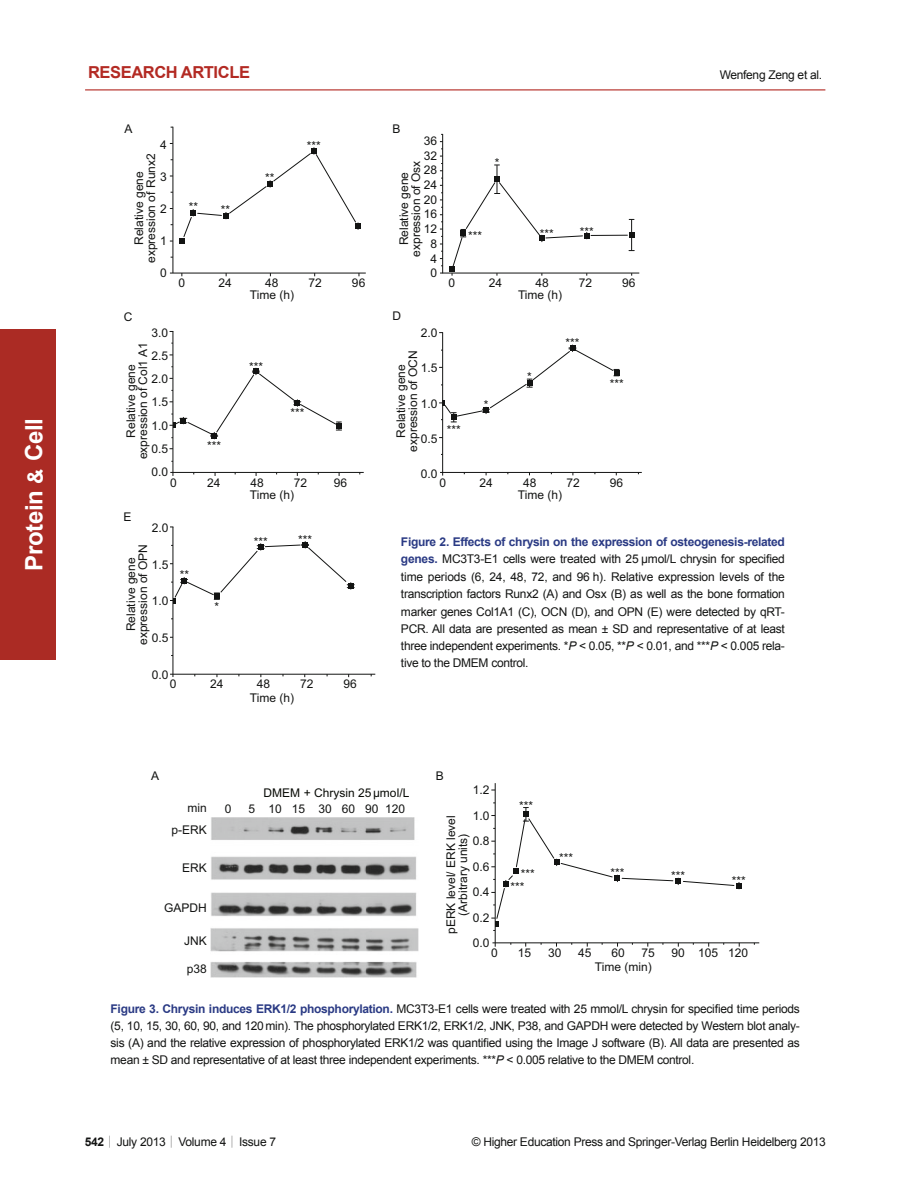
<style>
.page{position:relative;width:919px;height:1204px;background:#fff}
.page>*{position:absolute;margin:0;border:0;box-sizing:border-box;transform-origin:0 0}
.t1{font:700 24px "Arial";letter-spacing:-.01em;color:#fff}
.t2{font:700 21px "Arial";color:#fff}
.t3{font:700 16.5px "Arial";letter-spacing:-.025em;color:#b32a23}
.t4{font:12px/14.7px "Arial";color:#131413;text-align:center}
.t5{font:12px "Arial";letter-spacing:-.025em;color:#131413}
.t6{font:12px "Arial";color:#090b06}
.s1{font-weight:700;color:#2a3a84}
.s2{font-style:italic}
.s3{font-weight:700}
.s4{font-family:"Sim Sun"}
</style>
<div class="page">
<hr style="left:85px;top:89px;width:740px;height:1px;background:#b32a23">
<div style="left:0;top:329px;width:55px;height:330px;background:#ab2b24"></div>
<hr style="left:170px;top:272px;width:196px;height:1px;background:#131413">
<hr style="left:172px;top:127px;width:1px;height:146px;background:#131413">
<svg style="left:179px;top:148px;width:182px;height:95px"></svg>
<svg style="left:629px;top:232px;width:5px;height:6px"></svg>
<hr style="left:631px;top:219px;width:1px;height:31px;background:#131413">
<hr style="left:591px;top:235px;width:36px;height:1px;background:#131413">
<svg style="left:449px;top:164px;width:140px;height:112px"></svg>
<hr style="left:442px;top:134px;width:1px;height:139px;background:#131413">
<hr style="left:440px;top:272px;width:199px;height:1px;background:#131413">
<hr style="left:172px;top:331px;width:1px;height:145px;background:#131413">
<hr style="left:170px;top:472px;width:194px;height:1px;background:#131413">
<svg style="left:169px;top:366px;width:173px;height:73px"></svg>
<hr style="left:440px;top:472px;width:201px;height:1px;background:#131413">
<hr style="left:442px;top:333px;width:1px;height:142px;background:#131413">
<svg style="left:439px;top:345px;width:180px;height:77px"></svg>
<hr style="left:172px;top:527px;width:1px;height:150px;background:#131413">
<hr style="left:170px;top:673px;width:205px;height:1px;background:#131413">
<svg style="left:170px;top:541px;width:184px;height:62px"></svg>
<img style="left:211px;top:817px;width:207px;height:160px">
<hr style="left:494px;top:783px;width:1px;height:163px;background:#131413">
<hr style="left:492px;top:942px;width:267px;height:1px;background:#131413">
<svg style="left:491px;top:802px;width:250px;height:129px"></svg>
<h1 class="t1" style="left:21px;top:571px;width:155px;rotate:-90deg">Protein Cell</h1>
<h2 class="t2" style="left:24px;top:483px;width:17px;rotate:-90deg">&amp;</h2>
<h3 class="t3" style="left:88px;top:64px;width:163px">RESEARCH ARTICLE</h3>
<p class="t5" style="left:719px;top:68px;width:104px">Wenfeng Zeng et al.</p>
<p class="t4" style="left:124px;top:123px;width:10px">A</p>
<p class="t4" style="left:160px;top:138px;width:8px">4</p>
<p class="t4" style="left:307px;top:140px;width:16px">***</p>
<p class="t4" style="left:160px;top:170px;width:8px">3</p>
<p class="t4" style="left:160px;top:202px;width:8px">2</p>
<p class="t4" style="left:160px;top:234px;width:8px">1</p>
<p class="t4" style="left:160px;top:266px;width:8px">0</p>
<p class="t4" style="left:134px;top:263px;width:111px;line-height:12px;rotate:-90deg">Relative gene expression of Runx2</p>
<p class="t4" style="left:265px;top:172px;width:11px">**</p>
<p class="t4" style="left:189px;top:201px;width:11px">**</p>
<p class="t4" style="left:221px;top:204px;width:11px">**</p>
<p class="t4" style="left:178px;top:276px;width:8px">0</p>
<p class="t4" style="left:218px;top:276px;width:15px">24</p>
<p class="t4" style="left:265px;top:276px;width:15px">48</p>
<p class="t4" style="left:308px;top:276px;width:15px">72</p>
<p class="t4" style="left:352px;top:276px;width:15px">96</p>
<p class="t4" style="left:124px;top:310px;width:10px">C</p>
<p class="t4" style="left:250px;top:288px;width:46px">Time (h)</p>
<p class="t4" style="left:151px;top:322px;width:18px;line-height:23.2px;text-align:justify">3.0<br>2.5<br>2.0<br>1.5<br>1.0<br>0.5<br>0.0</p>
<p class="t4" style="left:126px;top:459px;width:118px;line-height:12px;rotate:-90deg">Relative gene expression of Col1 A1</p>
<p class="t4" style="left:249px;top:360px;width:16px">***</p>
<p class="t4" style="left:290px;top:407px;width:16px">***</p>
<p class="t4" style="left:207px;top:439px;width:16px">***</p>
<p class="t4" style="left:170px;top:476px;width:8px">0</p>
<p class="t4" style="left:207px;top:476px;width:15px">24</p>
<p class="t4" style="left:250px;top:476px;width:15px">48</p>
<p class="t4" style="left:294px;top:476px;width:15px">72</p>
<p class="t4" style="left:334px;top:476px;width:15px">96</p>
<p class="t4" style="left:124px;top:510px;width:10px">E</p>
<p class="t4" style="left:250px;top:489px;width:46px">Time (h)</p>
<p class="t4" style="left:152px;top:521px;width:18px">2.0</p>
<p class="t4" style="left:152px;top:558px;width:18px">1.5</p>
<p class="t4" style="left:152px;top:595px;width:18px">1.0</p>
<p class="t4" style="left:152px;top:632px;width:18px">0.5</p>
<p class="t4" style="left:152px;top:668px;width:18px">0.0</p>
<p class="t4" style="left:298px;top:534px;width:16px">***</p>
<p class="t4" style="left:254px;top:535px;width:16px">***</p>
<p class="t4" style="left:126px;top:645px;width:102px;line-height:12px;rotate:-90deg">Relative gene expression of OPN</p>
<p class="t4" style="left:180px;top:569px;width:11px">**</p>
<p class="t4" style="left:214px;top:600px;width:6px">*</p>
<p class="t4" style="left:170px;top:677px;width:8px">0</p>
<p class="t4" style="left:210px;top:677px;width:15px">24</p>
<p class="t4" style="left:257px;top:677px;width:15px">48</p>
<p class="t4" style="left:300px;top:677px;width:15px">72</p>
<p class="t4" style="left:343px;top:677px;width:15px">96</p>
<p class="t4" style="left:151px;top:769px;width:10px">A</p>
<p class="t4" style="left:250px;top:691px;width:46px">Time (h)</p>
<p class="t4" style="left:392px;top:123px;width:10px">B</p>
<p class="t4" style="left:399px;top:257px;width:98px;line-height:12px;rotate:-90deg">Relative gene expression of Osx</p>
<p class="t4" style="left:424px;top:134px;width:15px">36<br>32<br>28<br>24<br>20<br>16<br>12<br>8<br>4<br>0</p>
<p class="t4" style="left:392px;top:310px;width:10px">D</p>
<p class="t4" style="left:494px;top:157px;width:6px">*</p>
<p class="t4" style="left:468px;top:229px;width:16px">***</p>
<p class="t4" style="left:540px;top:227px;width:16px">***</p>
<p class="t4" style="left:580px;top:225px;width:16px">***</p>
<p class="t4" style="left:448px;top:276px;width:8px">0</p>
<p class="t4" style="left:488px;top:276px;width:15px">24</p>
<p class="t4" style="left:535px;top:276px;width:15px">48</p>
<p class="t4" style="left:578px;top:276px;width:15px">72</p>
<p class="t4" style="left:622px;top:276px;width:15px">96</p>
<p class="t4" style="left:518px;top:288px;width:46px">Time (h)</p>
<p class="t4" style="left:420px;top:326px;width:18px">2.0</p>
<p class="t4" style="left:420px;top:362px;width:18px">1.5</p>
<p class="t4" style="left:420px;top:397px;width:18px">1.0</p>
<p class="t4" style="left:420px;top:432px;width:18px">0.5</p>
<p class="t4" style="left:420px;top:467px;width:18px">0.0</p>
<p class="t4" style="left:565px;top:336px;width:16px">***</p>
<p class="t4" style="left:396px;top:451px;width:103px;line-height:12px;rotate:-90deg">Relative gene expression of OCN</p>
<p class="t4" style="left:527px;top:370px;width:6px">*</p>
<p class="t4" style="left:610px;top:377px;width:16px">***</p>
<p class="t4" style="left:483px;top:398px;width:6px">*</p>
<p class="t4" style="left:446px;top:423px;width:16px">***</p>
<p class="t4" style="left:439px;top:476px;width:8px">0</p>
<p class="t4" style="left:479px;top:476px;width:15px">24</p>
<p class="t4" style="left:523px;top:476px;width:15px">48</p>
<p class="t4" style="left:566px;top:476px;width:15px">72</p>
<p class="t4" style="left:609px;top:476px;width:15px">96</p>
<p class="t4" style="left:518px;top:489px;width:46px">Time (h)</p>
<p class="t4" style="left:401px;top:533px;width:385px;line-height:17.2px;text-align:justify"><span class="s1">Figure 2. Effects of chrysin on the expression of osteogenesis-related genes.</span> MC3T3-E1 cells were treated with 25 μmol/L chrysin for specified time periods (6, 24, 48, 72, and 96 h). Relative expression levels of the transcription factors Runx2 (A) and Osx (B) as well as the bone formation marker genes Col1A1 (C), OCN (D), and OPN (E) were detected by qRT-PCR. All data are presented as mean ± SD and representative of at least three independent experiments. *<span class="s2">P</span> &lt; 0.05, **<span class="s2">P</span> &lt; 0.01, and ***<span class="s2">P</span> &lt; 0.005 rela&shy;tive to the DMEM control.</p>
<p class="t4" style="left:436px;top:769px;width:10px">B</p>
<p class="t6" style="left:263px;top:788px;width:147px">DMEM + Chrysin 25μmol/L</p>
<p class="t4" style="left:187px;top:801px;width:21px">min</p>
<p class="t4" style="left:225px;top:803px;width:8px">0</p>
<p class="t4" style="left:248px;top:803px;width:158px">5 10 15 30 60 90 120</p>
<p class="t4" style="left:171px;top:823px;width:37px">p-ERK</p>
<p class="t4" style="left:182px;top:862px;width:26px">ERK</p>
<p class="t4" style="left:164px;top:902px;width:44px">GAPDH</p>
<p class="t4" style="left:184px;top:934px;width:24px">JNK</p>
<p class="t4" style="left:187px;top:962px;width:22px">p38</p>
<p class="t4" style="left:473px;top:778px;width:18px;line-height:25.5px;text-align:justify">1.2<br>1.0<br>0.8<br>0.6<br>0.4<br>0.2<br>0.0</p>
<p class="t4" style="left:519px;top:799px;width:16px">***</p>
<p class="t4" style="left:446px;top:933px;width:120px;line-height:12px;rotate:-90deg">pERK level/ ERK level (Arbitrary units)</p>
<p class="t4" style="left:559px;top:851px;width:16px">***</p>
<p class="t4" style="left:610px;top:866px;width:16px">***</p>
<p class="t4" style="left:520px;top:867px;width:16px">***</p>
<p class="t4" style="left:671px;top:869px;width:16px">***</p>
<p class="t4" style="left:732px;top:874px;width:16px">***</p>
<p class="t4" style="left:510px;top:880px;width:16px">***</p>
<p class="t4" style="left:491px;top:946px;width:8px">0</p>
<p class="t4" style="left:518px;top:946px;width:15px">15</p>
<p class="t4" style="left:548px;top:946px;width:15px">30</p>
<p class="t4" style="left:578px;top:946px;width:15px">45</p>
<p class="t4" style="left:611px;top:946px;width:15px">60</p>
<p class="t4" style="left:641px;top:946px;width:15px">75</p>
<p class="t4" style="left:671px;top:946px;width:78px">90 105 120</p>
<p class="t4" style="left:595px;top:960px;width:58px">Time (min)</p>
<p class="t4" style="left:111px;top:999px;width:690px;line-height:17.1px;text-align:justify"><span class="s1">Figure 3. Chrysin induces ERK1/2 phosphorylation.</span> MC3T3-E1 cells were treated with 25 mmol/L chrysin for specified time periods (5, 10, 15, 30, 60, 90, and 120 min). The phosphorylated ERK1/2, ERK1/2, JNK, P38, and GAPDH were detected by Western blot analy&shy;sis (A) and the relative expression of phosphorylated ERK1/2 was quantified using the Image J software (B). All data are presented as mean ± SD and representative of at least three independent experiments. ***<span class="s2">P</span> &lt; 0.005 relative to the DMEM control.</p>
<p class="t5" style="left:85px;top:1135px;width:193px"><span class="s3">542</span> <span class="s4">|</span> July 2013 <span class="s4">|</span> Volume 4 <span class="s4">|</span> Issue 7</p>
<p class="t5" style="left:472px;top:1135px;width:355px">© Higher Education Press and Springer-Verlag Berlin Heidelberg 2013</p>
</div>
